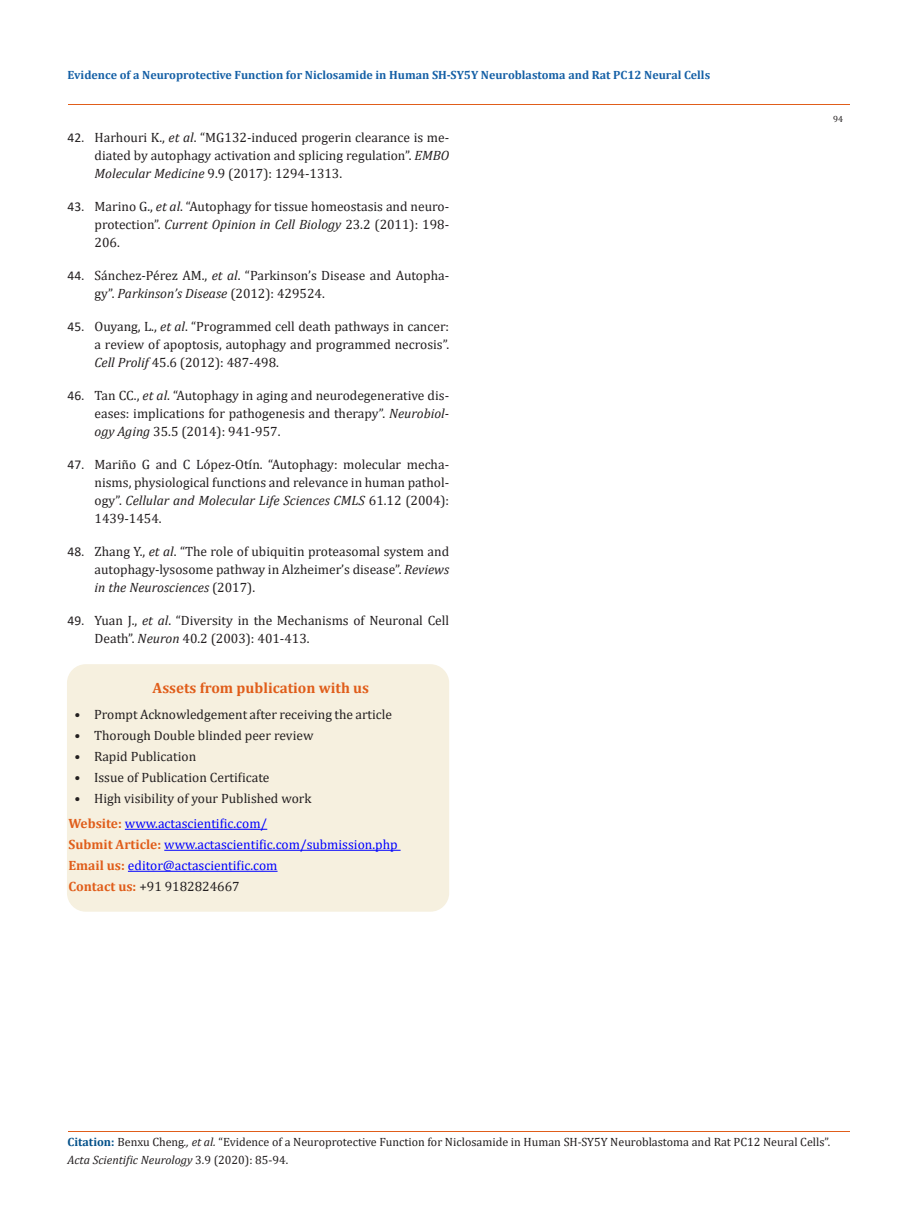
<style>
.page{position:relative;width:917px;height:1224px;background:#fff}
.page>*{position:absolute;margin:0;border:0;box-sizing:border-box;transform-origin:0 0}
.t1{font:700 15px "Cambria";color:#e05d1a}
.t2{font:13.5px/18px "Cambria";color:#231f20;text-align:justify}
.t3{font:13.5px "Cambria";color:#00f}
.t4{font:12px/18px "Cambria";color:#231f20}
.t5{font:700 12px "Cambria";color:#1560a6}
.t6{font:9px "Cambria";color:#231f20}
.s1{font-family:"Calibri"}
.s2{font-style:italic}
.s3{font-weight:700;color:#e05d1a}
.s4{font-weight:700;color:#035089}
</style>
<div class="page">
<div style="left:68px;top:665px;width:380px;height:246px;background:#f6f0df;border-radius:18px"></div>
<div style="left:67px;top:664px;width:382px;height:248px;border:2px solid #f6f0df;border-radius:18px"></div>
<hr style="left:125px;top:829px;width:142px;height:1px;background:#00f">
<hr style="left:164px;top:850px;width:236px;height:1px;background:#00f">
<hr style="left:128px;top:871px;width:149px;height:1px;background:#00f">
<hr style="left:68px;top:104px;width:781px;height:1px;background:#e05d1a">
<hr style="left:68px;top:1131px;width:781px;height:1px;background:#e05d1a">
<p class="t5" style="left:68px;top:67px;width:644px">Evidence of a Neuroprotective Function for Niclosamide in Human SH-SY5Y Neuroblastoma and Rat PC12 Neural Cells</p>
<p class="t2" style="left:94px;top:128px;width:356px;text-indent:-27px"><span class="s1">42.</span> Harhouri K., <span class="s2">et al</span>. “MG132‐induced progerin clearance is me&shy;diated by autophagy activation and splicing regulation”. <span class="s2">EMBO Molecular Medicine</span> 9.9 (2017): 1294-1313.</p>
<p class="t2" style="left:94px;top:197px;width:356px;text-indent:-27px"><span class="s1">43.</span> Marino G., <span class="s2">et al</span>. “Autophagy for tissue homeostasis and neuro&shy;protection”. <span class="s2">Current Opinion in Cell Biology</span> 23.2 (2011): 198- 206.</p>
<p class="t2" style="left:94px;top:266px;width:356px;text-indent:-27px"><span class="s1">44.</span> Sánchez-Pérez AM., <span class="s2">et al</span>. “Parkinson’s Disease and Autopha&shy;gy”. <span class="s2">Parkinson’s Disease</span> (2012): 429524.</p>
<p class="t2" style="left:94px;top:317px;width:356px;text-indent:-27px"><span class="s1">45.</span> Ouyang, L., <span class="s2">et al</span>. “Programmed cell death pathways in cancer: a review of apoptosis, autophagy and programmed necrosis”.<br><span class="s2">Cell Prolif</span> 45.6 (2012): 487-498.</p>
<p class="t2" style="left:94px;top:386px;width:356px;text-indent:-27px"><span class="s1">46.</span> Tan CC., <span class="s2">et al</span>. “Autophagy in aging and neurodegenerative dis&shy;eases: implications for pathogenesis and therapy”. <span class="s2">Neurobiol&shy;ogy Aging</span> 35.5 (2014): 941-957.</p>
<p class="t2" style="left:94px;top:455px;width:356px;text-indent:-27px"><span class="s1">47.</span> Mariño G and C López-Otín. “Autophagy: molecular mecha&shy;nisms, physiological functions and relevance in human pathol&shy;ogy”. <span class="s2">Cellular and Molecular Life Sciences CMLS</span> 61.12 (2004):<br>1439-1454.</p>
<p class="t2" style="left:94px;top:542px;width:356px;text-indent:-27px"><span class="s1">48.</span> Zhang Y., <span class="s2">et al</span>. “The role of ubiquitin proteasomal system and autophagy-lysosome pathway in Alzheimer’s disease”. <span class="s2">Reviews in the Neurosciences</span> (2017).</p>
<p class="t2" style="left:94px;top:611px;width:356px;text-indent:-27px"><span class="s1">49.</span> Yuan J., <span class="s2">et al</span>. “Diversity in the Mechanisms of Neuronal Cell<br>Death”. <span class="s2">Neuron</span> 40.2 (2003): 401-413.</p>
<p class="t1" style="left:153px;top:677px;width:218px">Assets from publication with us</p>
<p class="t2" style="left:75px;top:705px;width:319px">• Prompt Acknowledgement after receiving the article</p>
<p class="t2" style="left:75px;top:726px;width:240px">• Thorough Double blinded peer review</p>
<p class="t2" style="left:75px;top:747px;width:123px">• Rapid Publication</p>
<p class="t2" style="left:75px;top:768px;width:196px">• Issue of Publication Certificate</p>
<p class="t2" style="left:75px;top:789px;width:238px">• High visibility of your Published work</p>
<p class="t3" style="left:68px;top:816px;width:200px"><span class="s3">Website:</span> www.actascientific.com/</p>
<p class="t3" style="left:68px;top:837px;width:330px"><span class="s3">Submit Article:</span> www.actascientific.com/submission.php</p>
<p class="t3" style="left:68px;top:858px;width:210px"><span class="s3">Email us:</span> editor@actascientific.com</p>
<p class="t2" style="left:68px;top:878px;width:173px"><span class="s3">Contact us:</span> +91 9182824667</p>
<p class="t6" style="left:833px;top:114px;width:11px">94</p>
<p class="t4" style="left:68px;top:1133px;width:764px"><span class="s4">Citation:</span> Benxu Cheng<span class="s2">., et al.</span> “Evidence of a Neuroprotective Function for Niclosamide in Human SH-SY5Y Neuroblastoma and Rat PC12 Neural Cells”.<br><span class="s2">Acta Scientific Neurology</span> 3.9 (2020): 85-94.</p>
</div>
